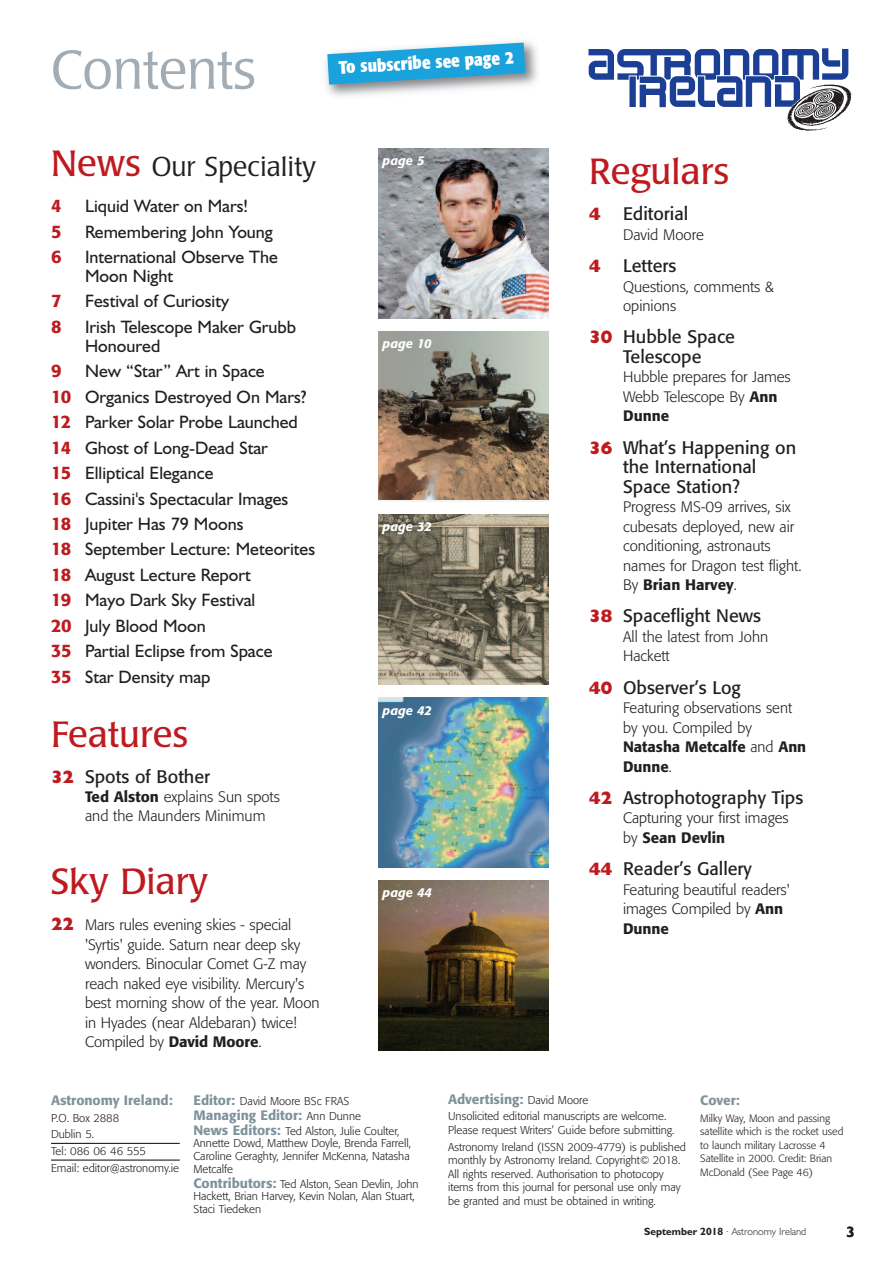
<style>
.page{position:relative;width:893px;height:1263px;background:#fff}
.page>*{position:absolute;margin:0;border:0;box-sizing:border-box;transform-origin:0 0}
.t1{font:300 54px "Poppl Laudatio";color:#a1acb4}
.t2{font:36px "Poppl Laudatio";color:#be1a1f}
.t3{font:300 27px "Poppl Laudatio";color:#231f20}
.t4{font:18px/25.5px "Humanist 521 BT";color:#231f20}
.t5{font:18px/19.5px "Formata";color:#231f20;text-align:center}
.t6{font:700 condensed 18px "Formata";color:#fff}
.t7{font:500 18px "Formata";color:#be1a1f}
.t8{font:300 15px/19.5px "Formata";color:#231f20}
.t9{font:700 15px "Humanist 521 BT";color:#231f20}
.t10{font:500 13.5px "Formata";color:#7e929b}
.t11{font:italic 500 12.75px "Formata";color:#fff}
.t12{font:300 11.25px/13.5px "Formata";color:#231f20}
.t13{font:300 10.5px/13.5px "Formata";color:#231f20}
.t14{font:300 10.5px "Humanist 521 BT";color:#231f20}
.s1{font-weight:400;font-size:36px;color:#be1a1f}
.s2{font-family:"Formata";font-weight:500;color:#be1a1f}
.s3{font-family:"Humanist 521 BT";font-weight:800;color:#be1a1f}
.s4{font-weight:500}
.s5{font-family:"Humanist 521 BT";font-weight:800;font-size:18px;color:#be1a1f}
.s6{font-weight:500;font-size:13.5px;color:#7e929b}
.s7{font-weight:300;font-size:11.25px;color:#231f20}
.s8{font-weight:700}
</style>
<div class="page">
<svg style="left:588px;top:48px;width:263px;height:83px"></svg>
<img style="left:379px;top:149px;width:170px;height:170px">
<img style="left:379px;top:332px;width:170px;height:167px">
<img style="left:379px;top:514px;width:170px;height:171px">
<img style="left:379px;top:697px;width:170px;height:170px">
<img style="left:379px;top:880px;width:170px;height:170px">
<img style="left:325px;top:41px;width:213px;height:56px">
<svg style="left:327px;top:43px;width:198px;height:42px"></svg>
<hr style="left:51px;top:1143px;width:129px;height:1px;background:#231f20">
<hr style="left:51px;top:1159px;width:129px;height:2px;background:#231f20">
<h1 class="t1" style="left:51px;top:49px;width:206px">Contents</h1>
<p class="t6" style="left:338px;top:60px;width:177px;rotate:-3deg">To subscribe see page 2</p>
<h3 class="t3" style="left:51px;top:156px;width:267px"><span class="s1">News</span> Our Speciality</h3>
<p class="t7" style="left:51px;top:198px;width:12px">4</p>
<p class="t4" style="left:85px;top:195px;width:165px">Liquid Water on Mars!</p>
<p class="t7" style="left:51px;top:223px;width:12px">5</p>
<p class="t4" style="left:85px;top:221px;width:189px">Remembering John Young</p>
<p class="t7" style="left:51px;top:249px;width:12px">6</p>
<p class="t4" style="left:85px;top:249px;width:194px;line-height:19px">International Observe The<br>Moon Night</p>
<p class="t7" style="left:51px;top:293px;width:12px">7</p>
<p class="t4" style="left:85px;top:291px;width:146px">Festival of Curiosity</p>
<p class="t7" style="left:51px;top:319px;width:12px">8</p>
<p class="t4" style="left:85px;top:319px;width:213px;line-height:19px">Irish Telescope Maker Grubb<br>Honoured</p>
<p class="t7" style="left:51px;top:363px;width:12px">9</p>
<p class="t4" style="left:51px;top:361px;width:266px;text-indent:34px">New “Star” Art in Space<br><span class="s2">10</span> Organics Destroyed On Mars?<br><span class="s2">12</span> Parker Solar Probe Launched<br><span class="s2">14</span> Ghost of Long-Dead Star<br><span class="s2">15</span> Elliptical Elegance<br><span class="s2">16</span> Cassini's Spectacular Images<br><span class="s2">18</span> Jupiter Has 79 Moons<br><span class="s2">18</span> September Lecture: Meteorites<br><span class="s2">18</span> August Lecture Report<br><span class="s2">19</span> Mayo Dark Sky Festival<br><span class="s2">20</span> July Blood Moon<br><span class="s2">35</span> Partial Eclipse from Space<br><span class="s2">35</span> Star Density map</p>
<h2 class="t2" style="left:51px;top:720px;width:139px">Features</h2>
<p class="t5" style="left:51px;top:768px;width:161px"><span class="s3">32</span> Spots of Bother</p>
<p class="t8" style="left:85px;top:788px;width:196px;line-height:19px"><span class="s4">Ted Alston</span> explains Sun spots and the Maunders Minimum</p>
<h2 class="t2" style="left:51px;top:867px;width:159px">Sky Diary</h2>
<p class="t8" style="left:85px;top:916px;width:236px;text-indent:-34px"><span class="s5">22</span> Mars rules evening skies - special 'Syrtis' guide. Saturn near deep sky wonders. Binocular Comet G-Z may reach naked eye visibility. Mercury's best morning show of the year. Moon in Hyades (near Aldebaran) twice!<br>Compiled by <span class="s4">David Moore</span>.</p>
<p class="t11" style="left:383px;top:155px;width:43px">page 5</p>
<p class="t11" style="left:383px;top:338px;width:50px">page 10</p>
<p class="t11" style="left:383px;top:521px;width:51px">page 32</p>
<p class="t11" style="left:383px;top:705px;width:51px">page 42</p>
<p class="t11" style="left:383px;top:887px;width:51px">page 44</p>
<h2 class="t2" style="left:589px;top:157px;width:142px">Regulars</h2>
<p class="t5" style="left:589px;top:206px;width:101px"><span class="s3">4</span> Editorial</p>
<p class="t8" style="left:623px;top:226px;width:82px">David Moore</p>
<p class="t5" style="left:589px;top:258px;width:89px"><span class="s3">4</span> Letters</p>
<p class="t8" style="left:623px;top:278px;width:152px">Questions, comments &amp; opinions</p>
<p class="t5" style="left:589px;top:329px;width:147px"><span class="s3">30</span> Hubble Space<br>Telescope</p>
<p class="t8" style="left:623px;top:368px;width:169px">Hubble prepares for James<br>Webb Telescope By <span class="s4">Ann<br>Dunne</span></p>
<p class="t5" style="left:623px;top:439px;width:175px;text-align:left;text-indent:-34px"><span class="s3">36</span> What’s Happening on the International<br>Space Station?</p>
<p class="t8" style="left:623px;top:498px;width:180px">Progress MS-09 arrives, six cubesats deployed, new air conditioning, astronauts names for Dragon test flight.<br>By <span class="s4">Brian Harvey</span>.</p>
<p class="t5" style="left:589px;top:608px;width:173px"><span class="s3">38</span> Spaceflight News</p>
<p class="t8" style="left:623px;top:628px;width:147px">All the latest from John<br>Hackett</p>
<p class="t5" style="left:589px;top:679px;width:153px"><span class="s3">40</span> Observer’s Log</p>
<p class="t8" style="left:623px;top:699px;width:185px">Featuring observations sent by you. Compiled by<br><span class="s4">Natasha Metcalfe</span> and <span class="s4">Ann<br>Dunne</span>.</p>
<p class="t5" style="left:589px;top:789px;width:216px"><span class="s3">42</span> Astrophotography Tips</p>
<p class="t8" style="left:623px;top:810px;width:167px">Capturing your first images by <span class="s4">Sean Devlin</span></p>
<p class="t5" style="left:589px;top:861px;width:164px"><span class="s3">44</span> Reader’s Gallery</p>
<p class="t8" style="left:623px;top:881px;width:168px">Featuring beautiful readers' images Compiled by <span class="s4">Ann<br>Dunne</span></p>
<p class="t10" style="left:51px;top:1094px;width:123px">Astronomy Ireland:</p>
<p class="t12" style="left:51px;top:1110px;width:130px;line-height:16.6px">P.O. Box 2888<br>Dublin 5.<br>Tel: 086 06 46 555<br>Email: editor@astronomy.ie</p>
<p class="t12" style="left:193px;top:1095px;width:157px"><span class="s6">Editor:</span> David Moore BSc FRAS</p>
<p class="t10" style="left:193px;top:1109px;width:169px">Managing Editor: <span class="s7">Ann Dunne</span></p>
<p class="t12" style="left:193px;top:1125px;width:219px;line-height:12.8px"><span class="s6">News Editors:</span> Ted Alston, Julie Coulter, Annette Dowd, Matthew Doyle, Brenda Farrell, Caroline Geraghty, Jennifer McKenna, Natasha Metcalfe</p>
<p class="t12" style="left:193px;top:1178px;width:227px;line-height:12.8px"><span class="s6">Contributors:</span> Ted Alston, Sean Devlin, John<br>Hackett, Brian Harvey, Kevin Nolan, Alan Stuart,<br>Staci Tiedeken</p>
<p class="t10" style="left:448px;top:1093px;width:142px">Advertising: <span class="s7">David Moore</span></p>
<p class="t12" style="left:448px;top:1110px;width:228px">Unsolicited editorial manuscripts are welcome.<br>Please request Writers’ Guide before submitting.</p>
<p class="t12" style="left:448px;top:1141px;width:239px">Astronomy Ireland (ISSN 2009-4779) is published monthly by Astronomy Ireland. Copyright© 2018.<br>All rights reserved. Authorisation to photocopy items from this journal for personal use only may be granted and must be obtained in writing.</p>
<p class="t10" style="left:700px;top:1094px;width:41px">Cover:</p>
<p class="t13" style="left:700px;top:1112px;width:145px">Milky Way, Moon and passing satellite which is the rocket used to launch military Lacrosse 4<br>Satellite in 2000. Credit: Brian<br>McDonald (See Page 46)</p>
<p class="t14" style="left:644px;top:1228px;width:164px"><span class="s8">September 2018</span> · Astronomy Ireland</p>
<p class="t9" style="left:846px;top:1227px;width:10px">3</p>
</div>
